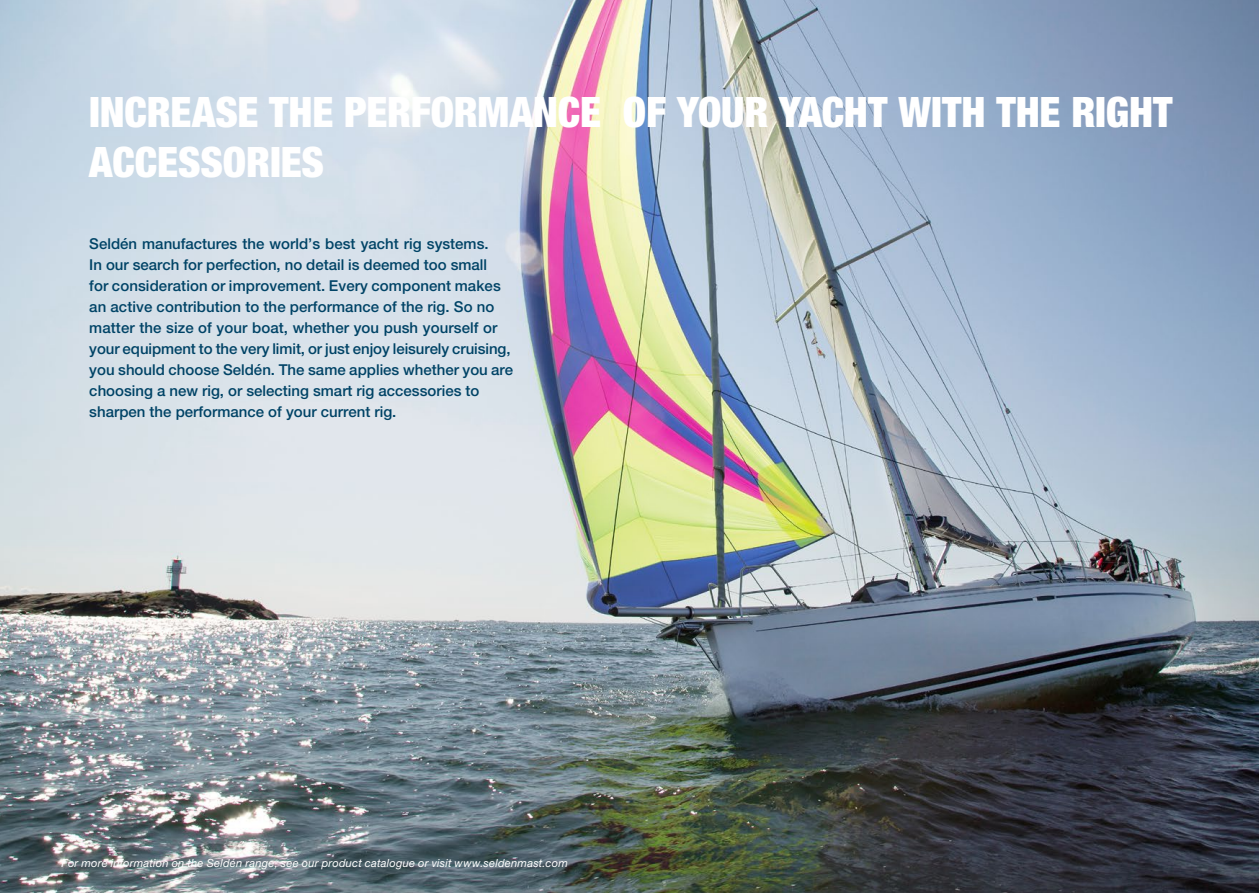
<style>
.page{position:relative;width:1259px;height:893px;background:#fff}
.page>*{position:absolute;margin:0;border:0;box-sizing:border-box;transform-origin:0 0}
.t1{font:900 condensed 42px/50.4px "Helvetica Neue LT Pro";letter-spacing:-.005em;color:#fff}
.t2{font:500 15px/21px "Helvetica Neue LT Pro";color:#004366}
.t3{font:italic 11.25px "Helvetica Neue LT Pro";letter-spacing:.02em;color:#fff}
</style>
<div class="page">
<img style="left:0;top:0;width:1259px;height:893px">
<h1 class="t1" style="left:89px;top:86px;width:1084px">INCREASE THE PERFORMANCE OF YOUR YACHT WITH THE RIGHT<br>ACCESSORIES</h1>
<p class="t2" style="left:89px;top:233px;width:425px">Seldén manufactures the world’s best yacht rig systems.<br>In our search for perfection, no detail is deemed too small<br>for consideration or improvement. Every component makes an active contribution to the performance of the rig. So no matter the size of your boat, whether you push yourself or your equipment to the very limit, or just enjoy leisurely cruising, you should choose Seldén. The same applies whether you are choosing a new rig, or selecting smart rig accessories to sharpen the performance of your current rig.</p>
<p class="t3" style="left:62px;top:856px;width:508px">For more information on the Seldén range, see our product catalogue or visit www.seldenmast.com</p>
</div>
